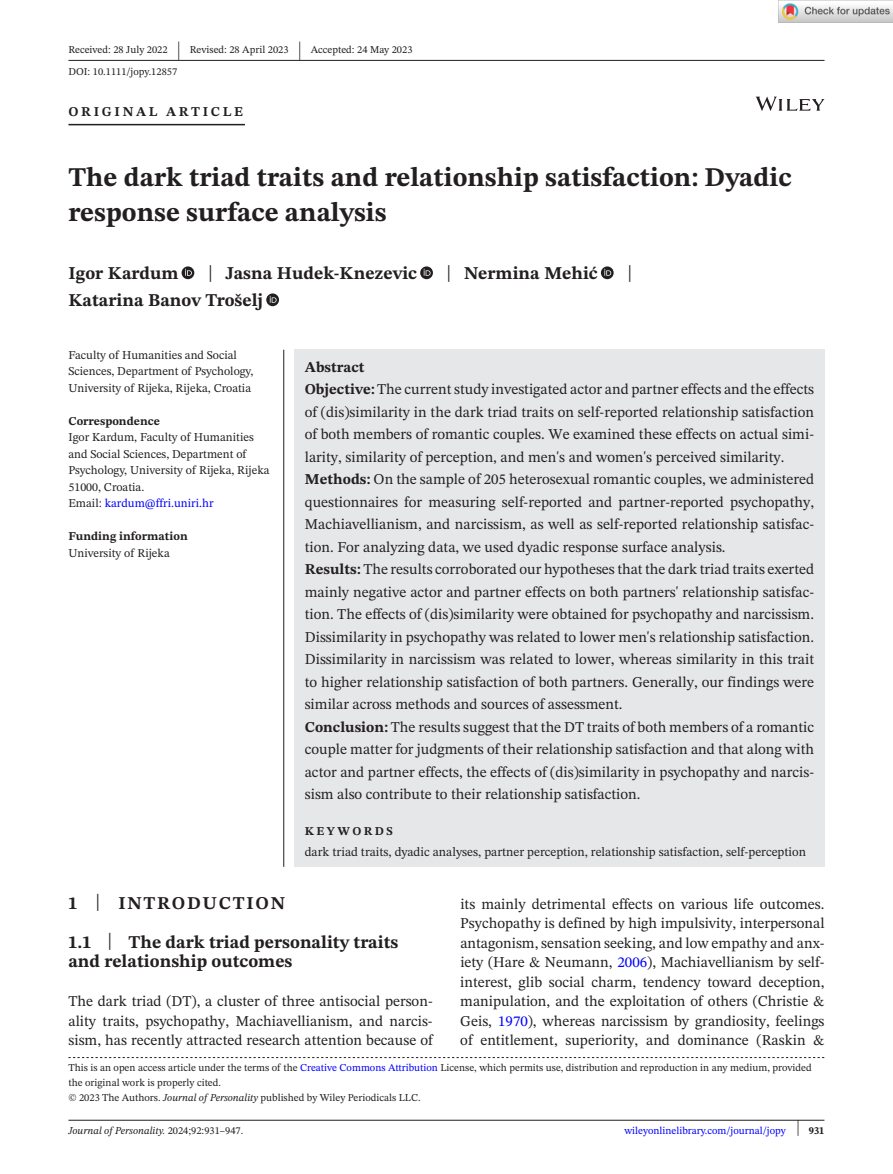
<style>
.page{position:relative;width:893px;height:1174px;background:#fff}
.page>*{position:absolute;margin:0;border:0;box-sizing:border-box;transform-origin:0 0}
.t1{font:700 27px/34.5px "STIX Two Text";color:#231f20}
.t2{font:25.65px "STIX Two Text";color:#231f20;scale:.49 1}
.t3{font:23.4px "STIX Two Text";color:#231f20;scale:.77 1}
.t4{font:700 18px/39px "STIX Two Text";color:#231f20}
.t5{font:15px/22.5px "STIX Two Text";color:#231f20;text-align:justify}
.t6{font:700 13.5px "STIX Two Text";letter-spacing:.2em;color:#231f20}
.t7{font:12.75px "STIX Two Text";color:#231f20}
.t8{font:12px/16.5px "STIX Two Text";color:#231f20}
.t9{font:700 12px "STIX Two Text";color:#231f20}
.t10{font:700 12px "STIX Two Text";letter-spacing:.2em;color:#231f20}
.t11{font:10.5px/15px "STIX Two Text";color:#231f20}
.t12{font:10.5px "STIX Two Text";color:#00f}
.t13{font:italic 10.5px "STIX Two Text";color:#231f20}
.s1{font-weight:400;font-size:23.4px}
.s2{color:#00f}
.s3{font-weight:700}
.s4{font-weight:400;font-size:23.7px}
.s5{font-style:italic}
.s6{font-style:normal}
.s7{font-size:22.2px;color:#231f20}
.s8{font-weight:700;color:#231f20}
</style>
<div class="page">
<hr style="left:68px;top:1119px;width:756px;height:1px;background:#231f20">
<svg style="left:756px;top:97px;width:68px;height:14px"></svg>
<hr style="left:68px;top:60px;width:756px;height:1px;background:#231f20">
<hr style="left:68px;top:124px;width:177px;height:1px;background:#231f20">
<div style="left:182px;top:266px;width:12px;height:13px;background:#231f20;border-radius:50%"></div>
<svg style="left:185px;top:269px;width:7px;height:7px"></svg>
<svg style="left:420px;top:266px;width:13px;height:13px"></svg>
<svg style="left:424px;top:269px;width:7px;height:7px"></svg>
<svg style="left:601px;top:266px;width:13px;height:13px"></svg>
<svg style="left:604px;top:269px;width:7px;height:7px"></svg>
<svg style="left:266px;top:293px;width:13px;height:13px"></svg>
<svg style="left:270px;top:296px;width:7px;height:7px"></svg>
<div style="left:294px;top:350px;width:530px;height:517px;background:#e6e7e9"></div>
<hr style="left:283px;top:350px;width:1px;height:517px;background:#231f20">
<svg style="left:68px;top:1057px;width:756px;height:1px"></svg>
<img style="left:779px;top:0;width:114px;height:23px">
<p class="t11" style="left:68px;top:42px;width:101px">Received: 28 July 2022</p>
<h2 class="t2" style="left:177px;top:32px;width:8px">|</h2>
<p class="t11" style="left:190px;top:42px;width:100px">Revised: 28 April 2023</p>
<h2 class="t2" style="left:298px;top:32px;width:8px">|</h2>
<p class="t11" style="left:311px;top:42px;width:103px">Accepted: 24 May 2023</p>
<p class="t11" style="left:68px;top:64px;width:110px">DOI: 10.1111/jopy.12857</p>
<p class="t6" style="left:68px;top:101px;width:176px">ORIGINAL ARTICLE</p>
<h1 class="t1" style="left:68px;top:161px;width:725px">The dark triad traits and relationship satisfaction: Dyadic response surface analysis</h1>
<p class="t4" style="left:68px;top:254px;width:112px">Igor Kardum</p>
<p class="t4" style="left:208px;top:254px;width:211px"><span class="s1">|</span> Jasna Hudek-Knezevic</p>
<p class="t4" style="left:447px;top:254px;width:153px"><span class="s1">|</span> Nermina Mehić</p>
<h3 class="t3" style="left:627px;top:257px;width:8px">|</h3>
<p class="t4" style="left:68px;top:281px;width:196px">Katarina Banov Trošelj</p>
<p class="t8" style="left:68px;top:346px;width:187px">Faculty of Humanities and Social<br>Sciences, Department of Psychology,<br>University of Rijeka, Rijeka, Croatia</p>
<p class="t9" style="left:68px;top:412px;width:93px">Correspondence</p>
<p class="t8" style="left:68px;top:429px;width:203px">Igor Kardum, Faculty of Humanities and Social Sciences, Department of<br>Psychology, University of Rijeka, Rijeka<br>51000, Croatia.<br>Email: <span class="s2">kardum@ffri.uniri.hr</span></p>
<p class="t9" style="left:68px;top:528px;width:121px">Funding information</p>
<p class="t8" style="left:68px;top:544px;width:103px">University of Rijeka</p>
<p class="t5" style="left:305px;top:355px;width:511px;text-align:left"><span class="s3">Abstract<br>Objective:</span> The current study investigated actor and partner effects and the effects of (dis)similarity in the dark triad traits on self-reported relationship satisfaction of both members of romantic couples. We examined these effects on actual simi&shy;larity, similarity of perception, and men's and women's perceived similarity.<br><span class="s3">Methods:</span> On the sample of 205 heterosexual romantic couples, we administered questionnaires for measuring self-reported and partner-reported psychopathy, Machiavellianism, and narcissism, as well as self-reported relationship satisfac&shy;tion. For analyzing data, we used dyadic response surface analysis.<br><span class="s3">Results:</span> The results corroborated our hypotheses that the dark triad traits exerted mainly negative actor and partner effects on both partners' relationship satisfac&shy;tion. The effects of (dis)similarity were obtained for psychopathy and narcissism.<br>Dissimilarity in psychopathy was related to lower men's relationship satisfaction.<br>Dissimilarity in narcissism was related to lower, whereas similarity in this trait to higher relationship satisfaction of both partners. Generally, our findings were similar across methods and sources of assessment.<br><span class="s3">Conclusion:</span> The results suggest that the DT traits of both members of a romantic couple matter for judgments of their relationship satisfaction and that along with actor and partner effects, the effects of (dis)similarity in psychopathy and narcis&shy;sism also contribute to their relationship satisfaction.</p>
<p class="t10" style="left:305px;top:822px;width:90px">KEYWORDS</p>
<p class="t7" style="left:305px;top:843px;width:503px">dark triad traits, dyadic analyses, partner perception, relationship satisfaction, self-perception</p>
<p class="t4" style="left:68px;top:884px;width:332px">1 <span class="s4">|</span> INTRODUCTION<br>1.1 <span class="s4">|</span> The dark triad personality traits</p>
<p class="t4" style="left:68px;top:942px;width:226px">and relationship outcomes</p>
<p class="t5" style="left:68px;top:991px;width:366px;line-height:19.5px">The dark triad (DT), a cluster of three antisocial person&shy;ality traits, psychopathy, Machiavellianism, and narcis&shy;sism, has recently attracted research attention because of</p>
<p class="t5" style="left:460px;top:894px;width:366px;line-height:19.5px">its mainly detrimental effects on various life outcomes.<br>Psychopathy is defined by high impulsivity, interpersonal antagonism, sensation seeking, and low empathy and anx&shy;iety (Hare &amp; Neumann, <span class="s2">2006</span>), Machiavellianism by self&shy;interest, glib social charm, tendency toward deception, manipulation, and the exploitation of others (Christie &amp; Geis, <span class="s2">1970</span>), whereas narcissism by grandiosity, feelings of entitlement, superiority, and dominance (Raskin &amp;</p>
<p class="t11" style="left:68px;top:1060px;width:745px">This is an open access article under the terms of the <span class="s2">Creative Commons Attribution</span> License, which permits use, distribution and reproduction in any medium, provided the original work is properly cited.<br>© 2023 The Authors. <span class="s5">Journal of Personality</span> published by Wiley Periodicals LLC.</p>
<p class="t13" style="left:68px;top:1123px;width:176px">Journal of Personality. <span class="s6">2024;92:931–947.</span></p>
<p class="t12" style="left:624px;top:1123px;width:202px">wileyonlinelibrary.com/journal/jopy <span class="s7">|</span> <span class="s8">931</span></p>
</div>
